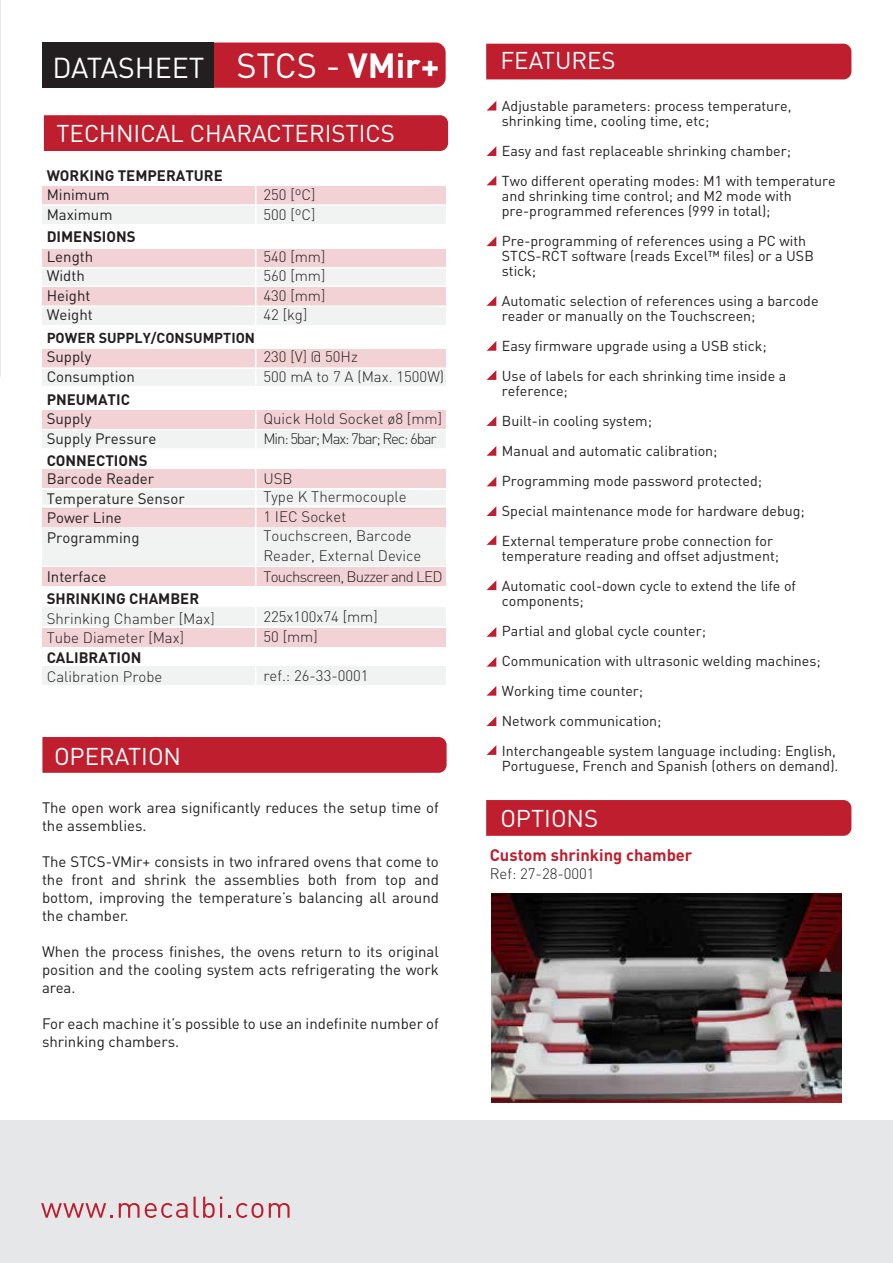
<style>
.page{position:relative;width:893px;height:1263px;background:#fff}
.page>*{position:absolute;margin:0;border:0;box-sizing:border-box;transform-origin:0 0}
.t1{font:28.5px "DIN Pro";color:#fff}
.t2{font:24px "DIN Pro";color:#fff}
.t3{font:700 16.5px "DIN Pro";color:#be1e2d}
.t4{font:15px/19.5px "DIN Pro";color:#231f20}
.t5{font:300 15px/19.5px "DIN Pro";color:#231f20}
.t6{font:700 15px "DIN Pro";color:#231f20}
.t7{font:300 15px/19.5px "DIN Pro";letter-spacing:-.075em;color:#231f20}
.t8{font:300 15px "DIN Pro";letter-spacing:-.05em;color:#231f20}
.t9{font:14.25px/30px "DIN Pro";color:#231f20}
.t10{font:700 14.25px "DIN Pro";color:#231f20}
.s1{font-size:34.5px}
.s2{font-weight:700;font-size:34.5px}
</style>
<div class="page">
<div style="left:42px;top:628px;width:404px;height:18px;background:#f2d2d5"></div>
<div style="left:42px;top:608px;width:404px;height:18px;background:#f1f2f2"></div>
<div style="left:42px;top:667px;width:404px;height:18px;background:#f1f2f2"></div>
<div style="left:42px;top:527px;width:404px;height:39px;background:#f1f2f2"></div>
<div style="left:42px;top:508px;width:404px;height:19px;background:#f2d2d5"></div>
<div style="left:42px;top:568px;width:404px;height:18px;background:#f2d2d5"></div>
<div style="left:42px;top:410px;width:404px;height:19px;background:#f2d2d5"></div>
<div style="left:42px;top:288px;width:404px;height:18px;background:#f2d2d5"></div>
<div style="left:42px;top:187px;width:404px;height:18px;background:#f2d2d5"></div>
<div style="left:42px;top:205px;width:404px;height:19px;background:#f1f2f2"></div>
<hr style="left:39px;top:204px;width:410px;height:2px;background:#fff">
<div style="left:42px;top:249px;width:404px;height:19px;background:#f2d2d5"></div>
<div style="left:42px;top:268px;width:404px;height:18px;background:#f1f2f2"></div>
<hr style="left:39px;top:267px;width:410px;height:1px;background:#fff">
<div style="left:42px;top:350px;width:404px;height:18px;background:#f2d2d5"></div>
<div style="left:42px;top:368px;width:404px;height:19px;background:#f1f2f2"></div>
<hr style="left:39px;top:367px;width:410px;height:2px;background:#fff">
<hr style="left:39px;top:386px;width:410px;height:1px;background:#fff">
<hr style="left:39px;top:285px;width:410px;height:2px;background:#fff">
<div style="left:42px;top:306px;width:404px;height:19px;background:#f1f2f2"></div>
<hr style="left:39px;top:305px;width:410px;height:2px;background:#fff">
<div style="left:42px;top:490px;width:404px;height:18px;background:#f1f2f2"></div>
<div style="left:42px;top:430px;width:404px;height:19px;background:#f1f2f2"></div>
<div style="left:42px;top:470px;width:404px;height:18px;background:#f2d2d5"></div>
<hr style="left:39px;top:448px;width:410px;height:2px;background:#fff">
<hr style="left:39px;top:505px;width:410px;height:2px;background:#fff">
<hr style="left:255px;top:184px;width:1px;height:521px;background:#fff">
<div style="left:44px;top:115px;width:404px;height:36px;background:#be1e2d"></div>
<div style="left:42px;top:737px;width:405px;height:36px;background:#be1e2d"></div>
<div style="left:214px;top:43px;width:232px;height:45px;background:#be1e2d"></div>
<div style="left:43px;top:43px;width:171px;height:45px;background:#231f20"></div>
<div style="left:486px;top:44px;width:365px;height:35px;background:#be1e2d"></div>
<svg style="left:487px;top:101px;width:9px;height:10px"></svg>
<svg style="left:487px;top:146px;width:9px;height:10px"></svg>
<svg style="left:487px;top:176px;width:9px;height:9px"></svg>
<svg style="left:487px;top:237px;width:9px;height:9px"></svg>
<svg style="left:487px;top:296px;width:9px;height:10px"></svg>
<svg style="left:487px;top:341px;width:9px;height:10px"></svg>
<svg style="left:487px;top:370px;width:9px;height:10px"></svg>
<svg style="left:487px;top:416px;width:9px;height:10px"></svg>
<svg style="left:487px;top:477px;width:9px;height:9px"></svg>
<svg style="left:487px;top:446px;width:9px;height:10px"></svg>
<svg style="left:487px;top:506px;width:9px;height:10px"></svg>
<svg style="left:487px;top:535px;width:9px;height:10px"></svg>
<svg style="left:487px;top:580px;width:9px;height:10px"></svg>
<svg style="left:487px;top:627px;width:9px;height:10px"></svg>
<svg style="left:487px;top:657px;width:9px;height:10px"></svg>
<svg style="left:487px;top:686px;width:9px;height:10px"></svg>
<svg style="left:487px;top:716px;width:9px;height:10px"></svg>
<svg style="left:487px;top:745px;width:9px;height:10px"></svg>
<div style="left:486px;top:800px;width:365px;height:36px;background:#be1e2d"></div>
<div style="left:0;top:1121px;width:893px;height:142px;background:#e6e7e8"></div>
<svg style="left:41px;top:1203px;width:72px;height:15px"></svg>
<svg style="left:119px;top:1203px;width:69px;height:15px"></svg>
<svg style="left:194px;top:1196px;width:28px;height:22px"></svg>
<svg style="left:228px;top:1203px;width:35px;height:15px"></svg>
<svg style="left:269px;top:1203px;width:21px;height:15px"></svg>
<img style="left:492px;top:894px;width:350px;height:208px">
<h1 class="t1" style="left:52px;top:48px;width:389px">DATASHEET <span class="s1">STCS -</span> <span class="s2">VMir+</span></h1>
<h2 class="t2" style="left:500px;top:44px;width:117px">FEATURES</h2>
<p class="t9" style="left:502px;top:98px;width:291px;line-height:15px">Adjustable parameters: process temperature, shrinking time, cooling time, etc;</p>
<p class="t9" style="left:502px;top:135px;width:335px">Easy and fast replaceable shrinking chamber;<br>Two different operating modes: M1 with temperature</p>
<p class="t9" style="left:502px;top:188px;width:291px;line-height:15px">and shrinking time control; and M2 mode with pre-programmed references (999 in total);</p>
<p class="t9" style="left:502px;top:233px;width:313px;line-height:15px">Pre-programming of references using a PC with<br>STCS-RCT software (reads Excel™ files) or a USB stick;</p>
<p class="t9" style="left:502px;top:293px;width:318px;line-height:15px">Automatic selection of references using a barcode reader or manually on the Touchscreen;</p>
<p class="t9" style="left:502px;top:330px;width:286px">Easy firmware upgrade using a USB stick;<br>Use of labels for each shrinking time inside a</p>
<p class="t9" style="left:502px;top:375px;width:304px">reference;<br>Built-in cooling system;<br>Manual and automatic calibration; Programming mode password protected; Special maintenance mode for hardware debug; External temperature probe connection for</p>
<p class="t9" style="left:502px;top:540px;width:296px">temperature reading and offset adjustment;<br>Automatic cool-down cycle to extend the life of</p>
<p class="t9" style="left:502px;top:585px;width:336px">components;<br>Partial and global cycle counter;<br>Communication with ultrasonic welding machines; Working time counter;<br>Network communication;<br>Interchangeable system language including: English,</p>
<p class="t9" style="left:502px;top:750px;width:338px">Portuguese, French and Spanish (others on demand).</p>
<h2 class="t2" style="left:500px;top:802px;width:99px">OPTIONS</h2>
<p class="t3" style="left:490px;top:844px;width:204px">Custom shrinking chamber</p>
<p class="t5" style="left:490px;top:864px;width:106px">Ref: 27-28-0001</p>
<h2 class="t2" style="left:56px;top:117px;width:340px">TECHNICAL CHARACTERISTICS</h2>
<p class="t6" style="left:47px;top:165px;width:178px">WORKING TEMPERATURE</p>
<p class="t4" style="left:47px;top:185px;width:67px">Minimum<br>Maximum</p>
<p class="t6" style="left:47px;top:227px;width:90px">DIMENSIONS</p>
<p class="t4" style="left:47px;top:246px;width:48px">Length<br>Width<br>Height<br>Weight</p>
<p class="t10" style="left:47px;top:328px;width:210px">POWER SUPPLY/CONSUMPTION</p>
<p class="t4" style="left:47px;top:347px;width:90px">Supply<br>Consumption</p>
<p class="t6" style="left:47px;top:389px;width:85px">PNEUMATIC</p>
<p class="t4" style="left:47px;top:408px;width:111px">Supply<br>Supply Pressure</p>
<p class="t6" style="left:47px;top:450px;width:102px">CONNECTIONS</p>
<p class="t4" style="left:47px;top:468px;width:139px">Barcode Reader<br>Temperature Sensor<br>Power Line<br>Programming</p>
<p class="t4" style="left:47px;top:566px;width:61px">Interface</p>
<p class="t6" style="left:47px;top:588px;width:154px">SHRINKING CHAMBER</p>
<p class="t5" style="left:47px;top:608px;width:169px">Shrinking Chamber [Max]<br>Tube Diameter [Max]</p>
<p class="t6" style="left:47px;top:647px;width:96px">CALIBRATION</p>
<p class="t5" style="left:47px;top:666px;width:117px">Calibration Probe</p>
<p class="t5" style="left:263px;top:185px;width:54px">250 [ºC]<br>500 [ºC]</p>
<p class="t5" style="left:263px;top:246px;width:63px;text-align:justify">540 [mm] 560 [mm] 430 [mm] 42 [kg]</p>
<p class="t5" style="left:263px;top:347px;width:182px">230 [V] @ 50Hz<br>500 mA to 7 A (Max. 1500W)</p>
<p class="t7" style="left:263px;top:408px;width:180px">Quick Hold Socket ø8 [mm]<br>Min: 5bar; Max: 7bar; Rec: 6bar</p>
<p class="t5" style="left:263px;top:469px;width:145px;line-height:18px">USB<br>Type K Thermocouple</p>
<p class="t5" style="left:263px;top:506px;width:159px">1 IEC Socket<br>Touchscreen, Barcode<br>Reader, External Device</p>
<p class="t8" style="left:263px;top:566px;width:181px">Touchscreen, Buzzer and LED</p>
<p class="t5" style="left:263px;top:606px;width:116px">225x100x74 [mm]<br>50 [mm]</p>
<p class="t5" style="left:263px;top:665px;width:107px">ref.: 26-33-0001</p>
<h2 class="t2" style="left:54px;top:739px;width:129px">OPERATION</h2>
<p class="t4" style="left:42px;top:798px;width:398px;line-height:18px">The open work area significantly reduces the setup time of the assemblies.</p>
<p class="t4" style="left:42px;top:852px;width:398px;line-height:18px;text-align:justify">The STCS-VMir+ consists in two infrared ovens that come to the front and shrink the assemblies both from top and bottom, improving the temperature’s balancing all around the chamber.</p>
<p class="t4" style="left:42px;top:942px;width:398px;line-height:18px;text-align:justify">When the process finishes, the ovens return to its original position and the cooling system acts refrigerating the work area.</p>
<p class="t4" style="left:42px;top:1014px;width:398px;line-height:18px">For each machine it’s possible to use an indefinite number of shrinking chambers.</p>
</div>
